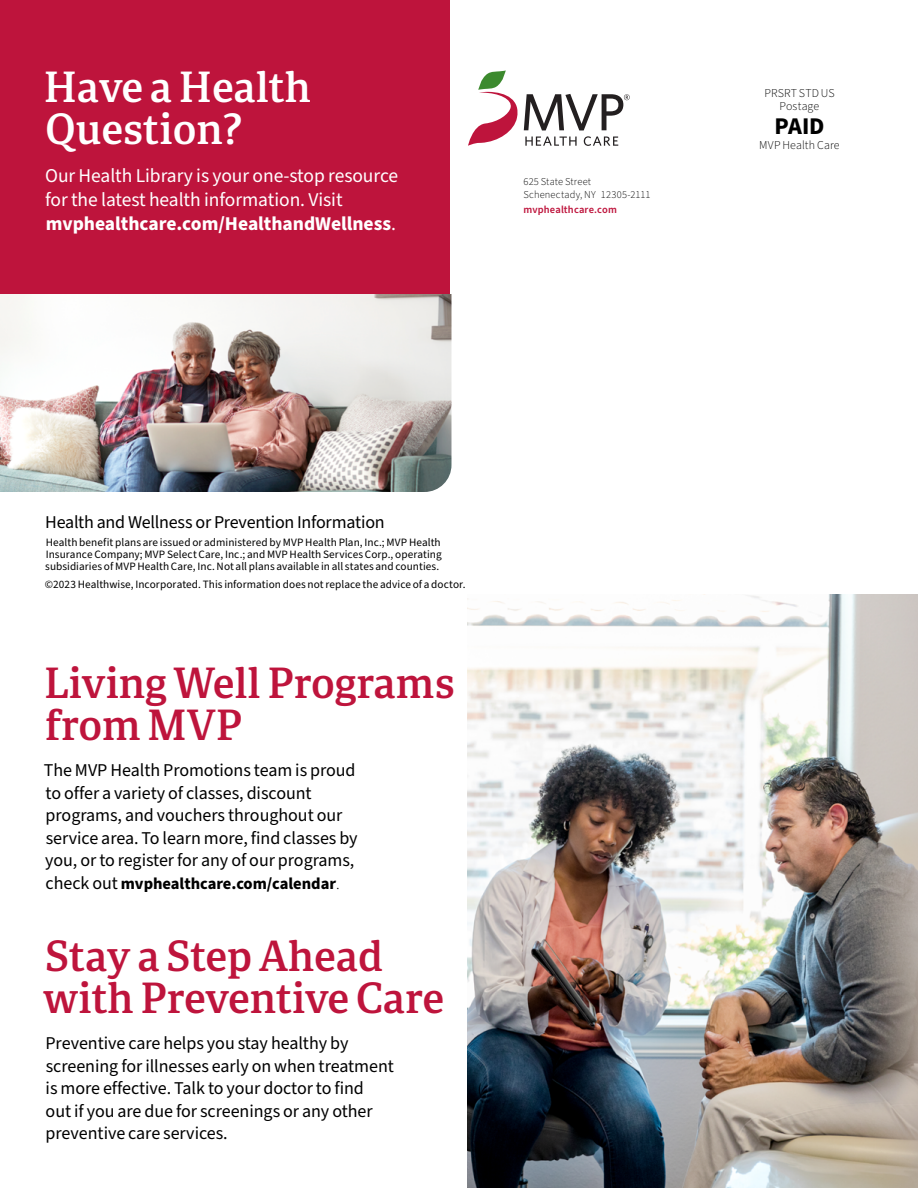
<style>
.page{position:relative;width:918px;height:1188px;background:#fff}
.page>*{position:absolute;margin:0;border:0;box-sizing:border-box;transform-origin:0 0}
.Page_Headline{font:42px/42px "Portada Sb";color:#be143c}
.Page_Headline-2{font:42px/42px "Portada Sb";letter-spacing:-.005em;color:#fff}
.t1{font:700 24px "Source Sans Pro";color:#000}
.Intro_Text{font:19.5px/24px "Source Sans Pro";color:#fff}
.Body_text{font:18px/22.5px "Source Sans Pro";color:#000}
.Body_text-2{font:700 16.5px "Source Sans Pro";color:#000}
.t2{font:300 12px/13.5px "Source Sans Pro";letter-spacing:.005em;color:#000;text-align:center}
.t3{font:11.25px/12px "Source Sans Pro";letter-spacing:.005em;color:#000;text-align:justify}
.t4{font:300 10.5px/13px "Source Sans Pro";letter-spacing:.02em;color:#000}
.t5{font:600 10.5px "Source Sans Pro";letter-spacing:.015em;color:#be143c}
.s1{font-weight:700}
.s2{font-weight:400;font-size:18px}
.s3{font-weight:300}
</style>
<div class="page">
<svg style="left:468px;top:70px;width:162px;height:76px"></svg>
<img style="left:467px;top:594px;width:451px;height:594px">
<div style="left:0;top:0;width:450px;height:294px;background:#be143c"></div>
<img style="left:0;top:294px;width:452px;height:198px">
<h1 class="Page_Headline-2" style="left:44px;top:65px;width:269px">Have a Health<br>Question?</h1>
<p class="Intro_Text" style="left:45px;top:164px;width:355px">Our Health Library is your one-stop resource for the latest health information. Visit <span class="s1">mvphealthcare.com/HealthandWellness</span>.</p>
<p class="t4" style="left:523px;top:175px;width:129px">625 State Street<br>Schenectady, NY 12305-2111</p>
<p class="t5" style="left:523px;top:202px;width:95px">mvphealthcare.com</p>
<p class="t2" style="left:765px;top:86px;width:72px">PRSRT STD US<br>Postage</p>
<h2 class="t1" style="left:774px;top:110px;width:52px">PAID</h2>
<p class="t2" style="left:759px;top:139px;width:82px">MVP Health Care</p>
<p class="Body_text" style="left:45px;top:512px;width:341px">Health and Wellness or Prevention Information</p>
<p class="t3" style="left:45px;top:537px;width:398px">Health benefit plans are issued or administered by MVP Health Plan, Inc.; MVP Health Insurance Company; MVP Select Care, Inc.; and MVP Health Services Corp., operating subsidiaries of MVP Health Care, Inc. Not all plans available in all states and counties.</p>
<p class="t3" style="left:45px;top:579px;width:422px">©2023 Healthwise, Incorporated. This information does not replace the advice of a doctor.</p>
<h1 class="Page_Headline" style="left:44px;top:661px;width:412px">Living Well Programs from MVP</h1>
<p class="Body_text" style="left:44px;top:760px;width:316px">The MVP Health Promotions team is proud to offer a variety of classes, discount programs, and vouchers throughout our service area. To learn more, find classes by you, or to register for any of our programs,</p>
<p class="Body_text-2" style="left:46px;top:872px;width:296px"><span class="s2">check out</span> mvphealthcare.com/calendar<span class="s3">.</span></p>
<h1 class="Page_Headline" style="left:43px;top:934px;width:403px">Stay a Step Ahead with Preventive Care</h1>
<p class="Body_text" style="left:45px;top:1033px;width:350px">Preventive care helps you stay healthy by screening for illnesses early on when treatment is more effective. Talk to your doctor to find<br>out if you are due for screenings or any other preventive care services.</p>
</div>
